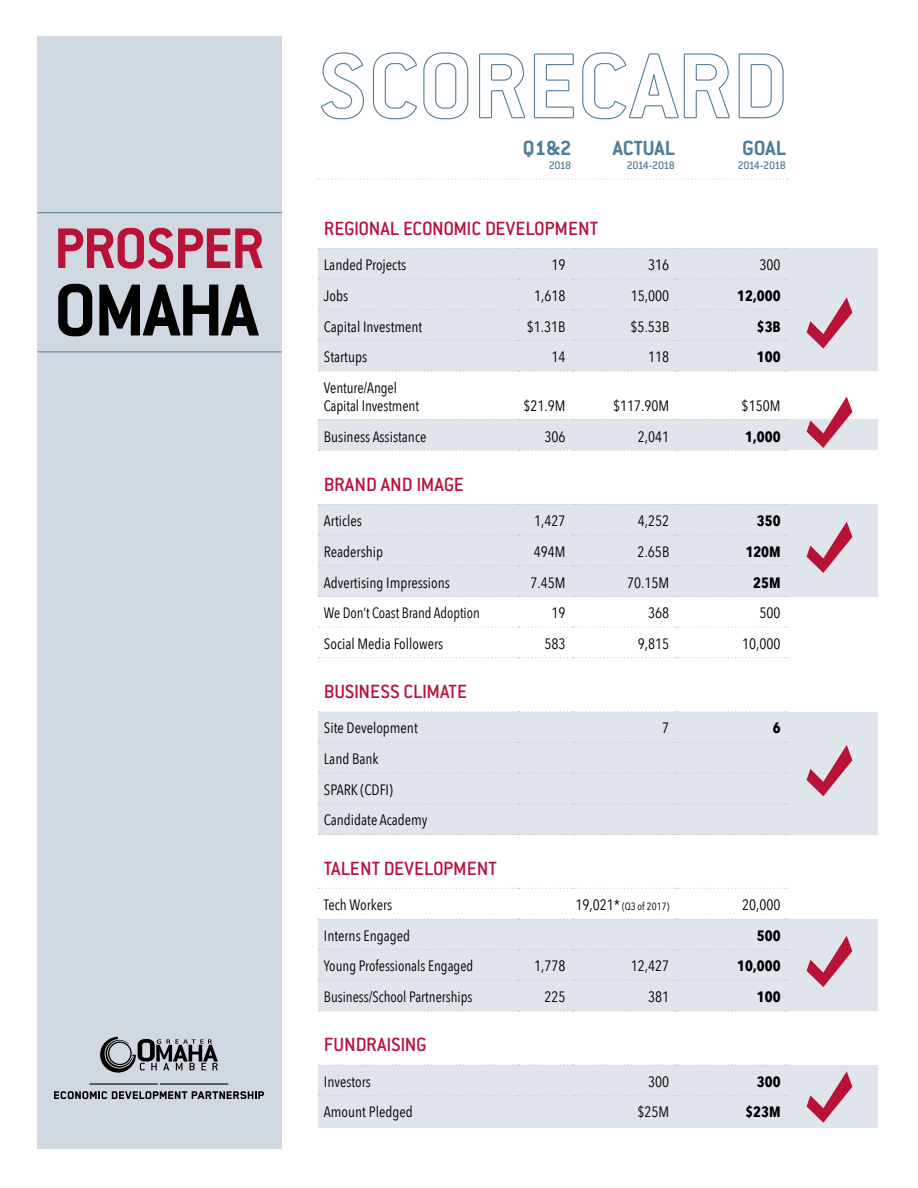
<style>
.page{position:relative;width:918px;height:1188px;background:#fff}
.page>*{position:absolute;margin:0;border:0;box-sizing:border-box;transform-origin:0 0}
.t1{font:700 80.85px "Conduit ITC Std";letter-spacing:-.025em;color:#000}
.t2{font:700 62.85px "Conduit ITC Std";letter-spacing:-.025em;color:#b81237}
.t3{font:700 22.5px "Conduit ITC Std";color:#527d97}
.t4{font:500 21px "Conduit ITC Std";letter-spacing:-.01em;color:#b81237}
.t5{font:15px/30.6px "Avenir Next Condensed";color:#000}
.t6{font:700 15px "Avenir Next Condensed";color:#000}
.t7{font:15px "Avenir Next Condensed";color:#000;scale:.96 1}
.t8{font:500 12px "Conduit ITC Std";letter-spacing:-.06em;color:#527d97}
.t9{font:10.5px "Avenir Next Condensed";color:#000}
.s1{font-size:15px}
</style>
<div class="page">
<div style="left:37px;top:37px;width:245px;height:1112px;background:#d0d9e2"></div>
<hr style="left:90px;top:1084px;width:68px;height:1px;background:#000">
<hr style="left:160px;top:1084px;width:68px;height:1px;background:#000">
<svg style="left:100px;top:1037px;width:118px;height:36px"></svg>
<svg style="left:54px;top:1091px;width:210px;height:8px"></svg>
<hr style="left:37px;top:212px;width:245px;height:1px;background:#527d97">
<hr style="left:37px;top:352px;width:245px;height:1px;background:#527d97">
<div style="left:318px;top:249px;width:560px;height:122px;background:#e0e5eb"></div>
<div style="left:318px;top:420px;width:560px;height:30px;background:#e0e5eb"></div>
<div style="left:318px;top:504px;width:560px;height:93px;background:#e0e5eb"></div>
<div style="left:318px;top:712px;width:560px;height:122px;background:#e0e5eb"></div>
<div style="left:318px;top:919px;width:560px;height:92px;background:#e0e5eb"></div>
<div style="left:318px;top:1065px;width:560px;height:62px;background:#e0e5eb"></div>
<svg style="left:318px;top:248px;width:470px;height:1px"></svg>
<svg style="left:318px;top:279px;width:470px;height:1px"></svg>
<svg style="left:318px;top:309px;width:470px;height:1px"></svg>
<svg style="left:318px;top:340px;width:470px;height:1px"></svg>
<svg style="left:318px;top:371px;width:470px;height:1px"></svg>
<svg style="left:318px;top:419px;width:470px;height:1px"></svg>
<svg style="left:318px;top:450px;width:470px;height:1px"></svg>
<svg style="left:318px;top:504px;width:470px;height:1px"></svg>
<svg style="left:318px;top:535px;width:470px;height:1px"></svg>
<svg style="left:318px;top:565px;width:470px;height:1px"></svg>
<svg style="left:318px;top:596px;width:470px;height:1px"></svg>
<svg style="left:318px;top:627px;width:470px;height:1px"></svg>
<svg style="left:318px;top:657px;width:470px;height:1px"></svg>
<svg style="left:318px;top:711px;width:470px;height:1px"></svg>
<svg style="left:318px;top:742px;width:470px;height:1px"></svg>
<svg style="left:318px;top:772px;width:470px;height:2px"></svg>
<svg style="left:318px;top:803px;width:470px;height:1px"></svg>
<svg style="left:318px;top:834px;width:470px;height:1px"></svg>
<svg style="left:318px;top:888px;width:470px;height:1px"></svg>
<svg style="left:318px;top:919px;width:470px;height:1px"></svg>
<svg style="left:318px;top:949px;width:470px;height:1px"></svg>
<svg style="left:318px;top:980px;width:470px;height:1px"></svg>
<svg style="left:318px;top:1010px;width:470px;height:2px"></svg>
<svg style="left:318px;top:1064px;width:470px;height:2px"></svg>
<svg style="left:318px;top:1095px;width:470px;height:1px"></svg>
<svg style="left:321px;top:52px;width:43px;height:68px"></svg>
<svg style="left:372px;top:52px;width:97px;height:68px"></svg>
<svg style="left:479px;top:53px;width:46px;height:66px"></svg>
<svg style="left:533px;top:53px;width:41px;height:66px"></svg>
<svg style="left:582px;top:52px;width:148px;height:68px"></svg>
<svg style="left:738px;top:53px;width:46px;height:66px"></svg>
<svg style="left:318px;top:179px;width:470px;height:1px"></svg>
<svg style="left:807px;top:297px;width:45px;height:52px"></svg>
<svg style="left:807px;top:397px;width:45px;height:51px"></svg>
<svg style="left:807px;top:522px;width:45px;height:51px"></svg>
<svg style="left:807px;top:745px;width:45px;height:51px"></svg>
<svg style="left:807px;top:936px;width:45px;height:51px"></svg>
<svg style="left:807px;top:1071px;width:45px;height:52px"></svg>
<h2 class="t2" style="left:54px;top:210px;width:212px">PROSPER</h2>
<h1 class="t1" style="left:54px;top:261px;width:206px">OMAHA</h1>
<h3 class="t3" style="left:523px;top:134px;width:50px">Q1&amp;2</h3>
<h3 class="t3" style="left:613px;top:134px;width:64px">ACTUAL</h3>
<h3 class="t3" style="left:742px;top:134px;width:45px">GOAL</h3>
<p class="t8" style="left:549px;top:158px;width:24px">2018</p>
<p class="t8" style="left:627px;top:158px;width:50px">2014-2018</p>
<p class="t8" style="left:738px;top:158px;width:50px">2014-2018</p>
<h3 class="t4" style="left:324px;top:215px;width:276px">REGIONAL ECONOMIC DEVELOPMENT</h3>
<p class="t5" style="left:324px;top:249px;width:84px">Landed Projects</p>
<p class="t5" style="left:551px;top:249px;width:16px">19</p>
<p class="t5" style="left:648px;top:249px;width:23px">316</p>
<p class="t5" style="left:759px;top:249px;width:23px">300</p>
<p class="t5" style="left:324px;top:280px;width:26px">Jobs</p>
<p class="t5" style="left:534px;top:280px;width:33px">1,618</p>
<p class="t5" style="left:631px;top:280px;width:40px">15,000</p>
<p class="t6" style="left:737px;top:286px;width:45px">12,000</p>
<p class="t5" style="left:324px;top:310px;width:100px">Capital Investment</p>
<p class="t5" style="left:527px;top:310px;width:40px">$1.31B</p>
<p class="t5" style="left:631px;top:310px;width:40px">$5.53B</p>
<p class="t6" style="left:757px;top:317px;width:25px">$3B</p>
<p class="t5" style="left:324px;top:341px;width:45px">Startups</p>
<p class="t5" style="left:551px;top:341px;width:16px">14</p>
<p class="t5" style="left:648px;top:341px;width:23px">118</p>
<p class="t6" style="left:757px;top:348px;width:25px">100</p>
<p class="t5" style="left:324px;top:378px;width:97px;line-height:18px">Venture/Angel<br>Capital Investment</p>
<p class="t5" style="left:523px;top:390px;width:44px">$21.9M</p>
<p class="t5" style="left:613px;top:390px;width:58px">$117.90M</p>
<p class="t5" style="left:742px;top:390px;width:40px">$150M</p>
<p class="t5" style="left:324px;top:420px;width:104px">Business Assistance</p>
<p class="t5" style="left:544px;top:420px;width:23px">306</p>
<p class="t5" style="left:638px;top:420px;width:33px">2,041</p>
<p class="t6" style="left:745px;top:427px;width:37px">1,000</p>
<h3 class="t4" style="left:324px;top:471px;width:141px">BRAND AND IMAGE</h3>
<p class="t5" style="left:324px;top:505px;width:39px">Articles</p>
<p class="t5" style="left:534px;top:505px;width:33px">1,427</p>
<p class="t5" style="left:638px;top:505px;width:33px">4,252</p>
<p class="t6" style="left:757px;top:512px;width:25px">350</p>
<p class="t5" style="left:324px;top:536px;width:61px">Readership</p>
<p class="t5" style="left:534px;top:536px;width:33px">494M</p>
<p class="t5" style="left:638px;top:536px;width:33px">2.65B</p>
<p class="t6" style="left:746px;top:542px;width:36px">120M</p>
<p class="t5" style="left:324px;top:566px;width:127px">Advertising Impressions</p>
<p class="t5" style="left:530px;top:566px;width:37px">7.45M</p>
<p class="t5" style="left:627px;top:566px;width:44px">70.15M</p>
<p class="t6" style="left:753px;top:573px;width:29px">25M</p>
<p class="t7" style="left:324px;top:600px;width:164px">We Don’t Coast Brand Adoption</p>
<p class="t5" style="left:551px;top:597px;width:16px">19</p>
<p class="t5" style="left:648px;top:597px;width:23px">368</p>
<p class="t5" style="left:759px;top:597px;width:23px">500</p>
<p class="t5" style="left:324px;top:628px;width:121px">Social Media Followers</p>
<p class="t5" style="left:544px;top:628px;width:23px">583</p>
<p class="t5" style="left:638px;top:628px;width:33px">9,815</p>
<p class="t5" style="left:742px;top:628px;width:40px">10,000</p>
<h3 class="t4" style="left:324px;top:679px;width:145px">BUSINESS CLIMATE</h3>
<p class="t5" style="left:324px;top:712px;width:95px">Site Development</p>
<p class="t5" style="left:662px;top:712px;width:9px">7</p>
<p class="t6" style="left:773px;top:719px;width:9px">6</p>
<p class="t5" style="left:324px;top:743px;width:105px">Land Bank<br>SPARK (CDFI)<br>Candidate Academy</p>
<h3 class="t4" style="left:324px;top:855px;width:174px">TALENT DEVELOPMENT</h3>
<p class="t5" style="left:324px;top:889px;width:70px">Tech Workers</p>
<p class="t9" style="left:575px;top:897px;width:95px"><span class="s1">19,021*</span> (Q3 of 2017)</p>
<p class="t5" style="left:742px;top:889px;width:40px">20,000</p>
<p class="t5" style="left:324px;top:920px;width:88px">Interns Engaged</p>
<p class="t6" style="left:757px;top:926px;width:25px">500</p>
<p class="t5" style="left:324px;top:950px;width:151px">Young Professionals Engaged</p>
<p class="t5" style="left:534px;top:950px;width:33px">1,778</p>
<p class="t5" style="left:631px;top:950px;width:40px">12,427</p>
<p class="t6" style="left:737px;top:957px;width:45px">10,000</p>
<p class="t5" style="left:324px;top:981px;width:150px">Business/School Partnerships</p>
<p class="t5" style="left:544px;top:981px;width:23px">225</p>
<p class="t5" style="left:648px;top:981px;width:23px">381</p>
<p class="t6" style="left:757px;top:988px;width:25px">100</p>
<h3 class="t4" style="left:324px;top:1032px;width:104px">FUNDRAISING</h3>
<p class="t5" style="left:324px;top:1066px;width:49px">Investors</p>
<p class="t5" style="left:648px;top:1066px;width:23px">300</p>
<p class="t6" style="left:757px;top:1072px;width:25px">300</p>
<p class="t5" style="left:324px;top:1096px;width:90px">Amount Pledged</p>
<p class="t5" style="left:637px;top:1096px;width:33px">$25M</p>
<p class="t6" style="left:745px;top:1103px;width:37px">$23M</p>
</div>
